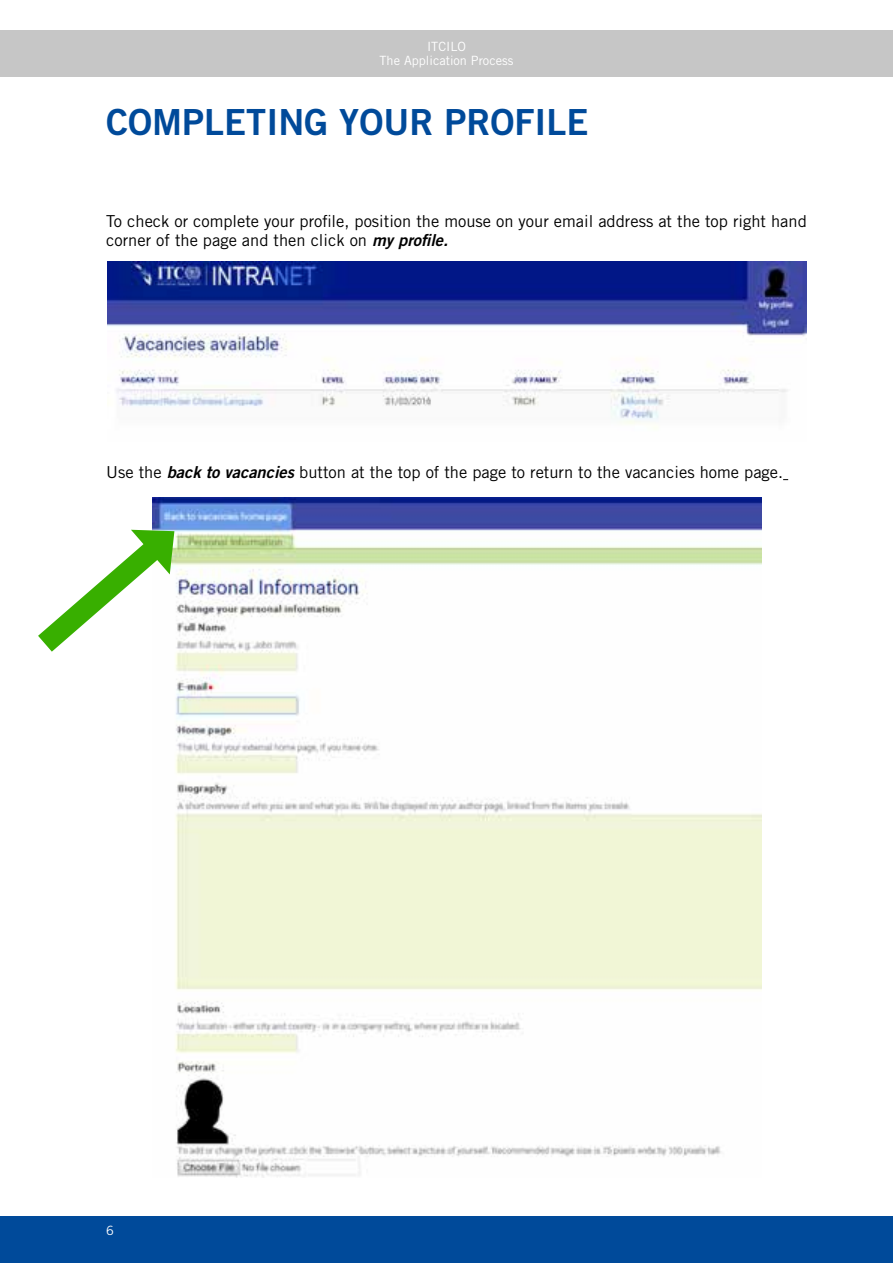
<style>
.page{position:relative;width:893px;height:1263px;background:#fff}
.page>*{position:absolute;margin:0;border:0;box-sizing:border-box;transform-origin:0 0}
.t1{font:36px "Trade Gothic Bold Two";color:#004a9a}
.t2{font:16.5px/19px "Trade Gothic";color:#000}
.t3{font:12.75px/13.5px "Trade Gothic";color:#fff;text-align:center}
.s1{font-family:"Trade Gothic Bold Two";font-style:italic}
</style>
<div class="page">
<div style="left:0;top:30px;width:893px;height:47px;background:#c6c6c6"></div>
<div style="left:0;top:1216px;width:893px;height:47px;background:#004a9a"></div>
<img style="left:107px;top:261px;width:700px;height:167px">
<img style="left:152px;top:497px;width:610px;height:681px">
<svg style="left:38px;top:515px;width:151px;height:158px"></svg>
<p class="t3" style="left:380px;top:40px;width:135px">ITCILO<br>The Application Process</p>
<h1 class="t1" style="left:106px;top:100px;width:484px">COMPLETING YOUR PROFILE</h1>
<p class="t2" style="left:106px;top:211px;width:702px">To check or complete your profile, position the mouse on your email address at the top right hand corner of the page and then click on <span class="s1">my profile.</span></p>
<p class="t2" style="left:106px;top:462px;width:678px">Use the <span class="s1">back to vacancies</span> button at the top of the page to return to the vacancies home page.</p>
<p class="t3" style="left:106px;top:1223px;width:9px">6</p>
</div>
